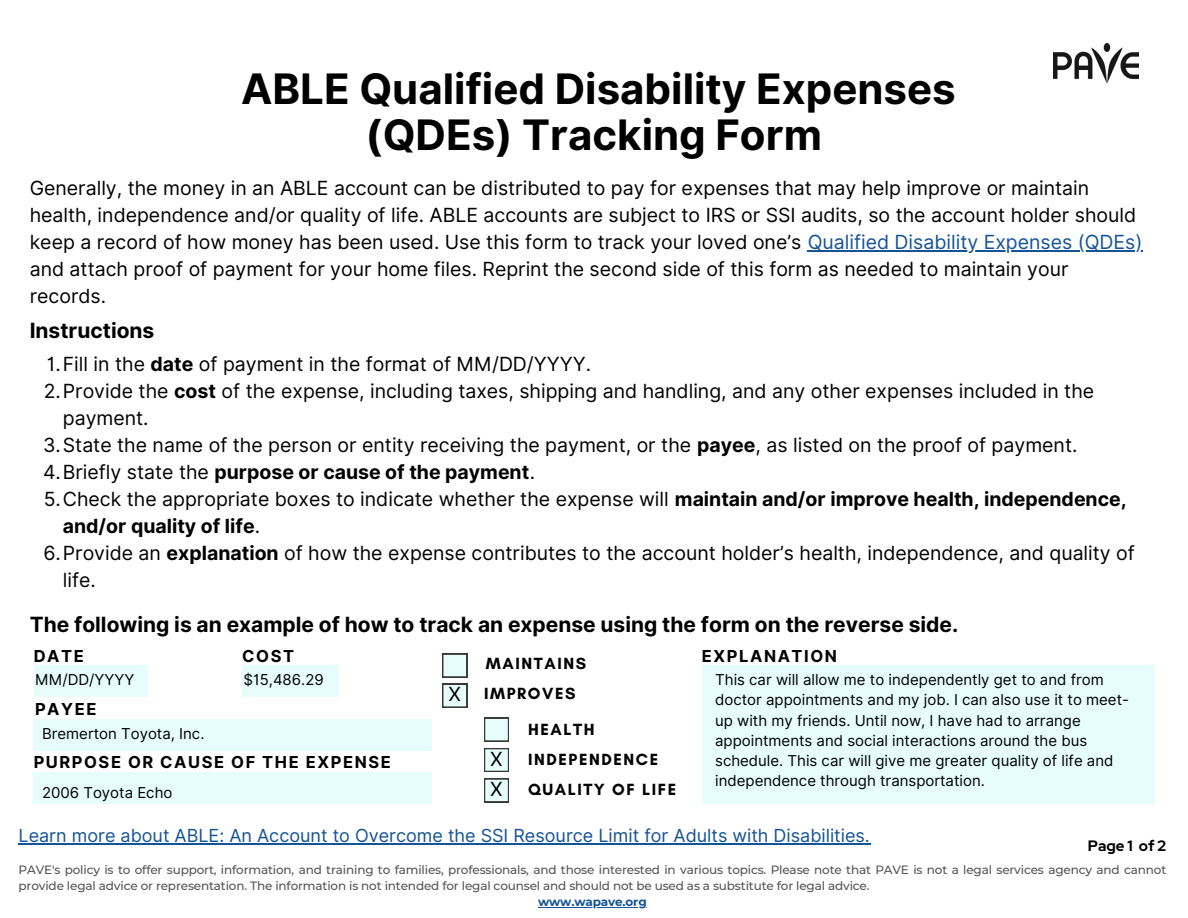
<style>
.page{position:relative;width:1188px;height:918px;background:#fff}
.page>*{position:absolute;margin:0;border:0;box-sizing:border-box;transform-origin:0 0}
.t1{font:700 42px/46.2px "Inter";color:#000;text-align:center}
.t2{font:700 21px "Inter";color:#000}
.t3{font:19.5px/27px "Inter";color:#000}
.t4{font:700 19.5px/27px "Inter";color:#000}
.t5{font:18px "Inter";color:#145396}
.t6{font:700 16.5px "Inter";letter-spacing:.095em;color:#000}
.t7{font:700 16.5px "Glacial Indifference";letter-spacing:.095em;color:#000}
.t8{font:15px/20.2px "Inter";color:#000}
.t9{font:700 15px "Red Hat Display";color:#000}
.t10{font:500 12px/16px "Montserrat";letter-spacing:-.01em;color:#545454}
.t11{font:700 12px "Montserrat";letter-spacing:-.01em;color:#145396}
.s1{color:#145396}
.s2{font-weight:700}
.s3{font-weight:400}
</style>
<div class="page">
<div style="left:34px;top:719px;width:398px;height:32px;background:#e6fdfc"></div>
<div style="left:34px;top:665px;width:114px;height:32px;background:#e6fdfc"></div>
<div style="left:702px;top:665px;width:452px;height:139px;background:#e6fdfc"></div>
<div style="left:242px;top:665px;width:96px;height:32px;background:#e6fdfc"></div>
<div style="left:34px;top:772px;width:398px;height:32px;background:#e6fdfc"></div>
<svg style="left:442px;top:654px;width:25px;height:23px"></svg>
<svg style="left:442px;top:684px;width:25px;height:24px"></svg>
<svg style="left:484px;top:718px;width:25px;height:23px"></svg>
<svg style="left:484px;top:748px;width:25px;height:24px"></svg>
<svg style="left:484px;top:779px;width:25px;height:23px"></svg>
<img style="left:1054px;top:43px;width:84px;height:41px">
<hr style="left:538px;top:907px;width:109px;height:1px;background:#145396">
<hr style="left:808px;top:250px;width:335px;height:1px;background:#145396">
<hr style="left:19px;top:844px;width:852px;height:1px;background:#145396">
<p class="t1" style="left:241px;top:66px;width:716px">ABLE Qualified Disability Expenses (QDEs) Tracking Form</p>
<p class="t3" style="left:30px;top:174px;width:1114px">Generally, the money in an ABLE account can be distributed to pay for expenses that may help improve or maintain health, independence and/or quality of life. ABLE accounts are subject to IRS or SSI audits, so the account holder should keep a record of how money has been used. Use this form to track your loved one’s <span class="s1">Qualified Disability Expenses (QDEs) </span>and attach proof of payment for your home files. Reprint the second side of this form as needed to maintain your records.</p>
<p class="t2" style="left:30px;top:318px;width:126px">Instructions</p>
<p class="t3" style="left:47px;top:351px;width:546px">1.Fill in the <span class="s2">date</span> of payment in the format of MM/DD/YYYY.</p>
<p class="t3" style="left:63px;top:378px;width:1033px;text-indent:-19px">2.Provide the <span class="s2">cost</span> of the expense, including taxes, shipping and handling, and any other expenses included in the payment.</p>
<p class="t3" style="left:43px;top:432px;width:1036px">3.State the name of the person or entity receiving the payment, or the <span class="s2">payee</span>, as listed on the proof of payment.</p>
<p class="t4" style="left:43px;top:459px;width:494px"><span class="s3">4.Briefly state the</span> purpose or cause of the payment<span class="s3">.</span></p>
<p class="t4" style="left:63px;top:486px;width:1065px;text-indent:-19px"><span class="s3">5.Check the appropriate boxes to indicate whether the expense will</span> maintain and/or improve health, independence, and/or quality of life<span class="s3">.</span></p>
<p class="t3" style="left:63px;top:540px;width:1074px;text-indent:-19px">6.Provide an <span class="s2">explanation</span> of how the expense contributes to the account holder’s health, independence, and quality of life.</p>
<p class="t2" style="left:30px;top:611px;width:930px">The following is an example of how to track an expense using the form on the reverse side.</p>
<p class="t7" style="left:486px;top:653px;width:102px">MAINTAINS</p>
<p class="t7" style="left:484px;top:683px;width:93px">IMPROVES</p>
<p class="t7" style="left:528px;top:719px;width:68px">HEALTH</p>
<p class="t7" style="left:528px;top:749px;width:132px">INDEPENDENCE</p>
<p class="t7" style="left:528px;top:780px;width:150px">QUALITY OF LIFE</p>
<p class="t6" style="left:702px;top:646px;width:137px">EXPLANATION</p>
<p class="t6" style="left:34px;top:646px;width:52px">DATE</p>
<p class="t6" style="left:242px;top:646px;width:53px">COST</p>
<p class="t8" style="left:244px;top:669px;width:82px">$15,486.29</p>
<p class="t8" style="left:35px;top:669px;width:101px">MM/DD/YYYY</p>
<p class="t8" style="left:715px;top:670px;width:415px">This car will allow me to independently get to and from doctor appointments and my job. I can also use it to meet&shy;up with my friends. Until now, I have had to arrange appointments and social interactions around the bus schedule. This car will give me greater quality of life and independence through transportation.</p>
<p class="t5" style="left:19px;top:825px;width:853px">Learn more about ABLE: An Account to Overcome the SSI Resource Limit for Adults with Disabilities.</p>
<p class="t3" style="left:449px;top:680px;width:14px">X</p>
<p class="t6" style="left:35px;top:700px;width:63px">PAYEE</p>
<p class="t8" style="left:42px;top:723px;width:164px">Bremerton Toyota, Inc.</p>
<p class="t3" style="left:490px;top:745px;width:14px">X</p>
<p class="t6" style="left:34px;top:752px;width:359px">PURPOSE OR CAUSE OF THE EXPENSE</p>
<p class="t3" style="left:490px;top:775px;width:14px">X</p>
<p class="t8" style="left:42px;top:783px;width:132px">2006 Toyota Echo</p>
<p class="t9" style="left:1088px;top:836px;width:80px">Page 1 of 2</p>
<p class="t10" style="left:19px;top:862px;width:1149px">PAVE's policy is to offer support, information, and training to families, professionals, and those interested in various topics. Please note that PAVE is not a legal services agency and cannot provide legal advice or representation. The information is not intended for legal counsel and should not be used as a substitute for legal advice.</p>
<p class="t11" style="left:538px;top:894px;width:110px">www.wapave.org</p>
</div>
